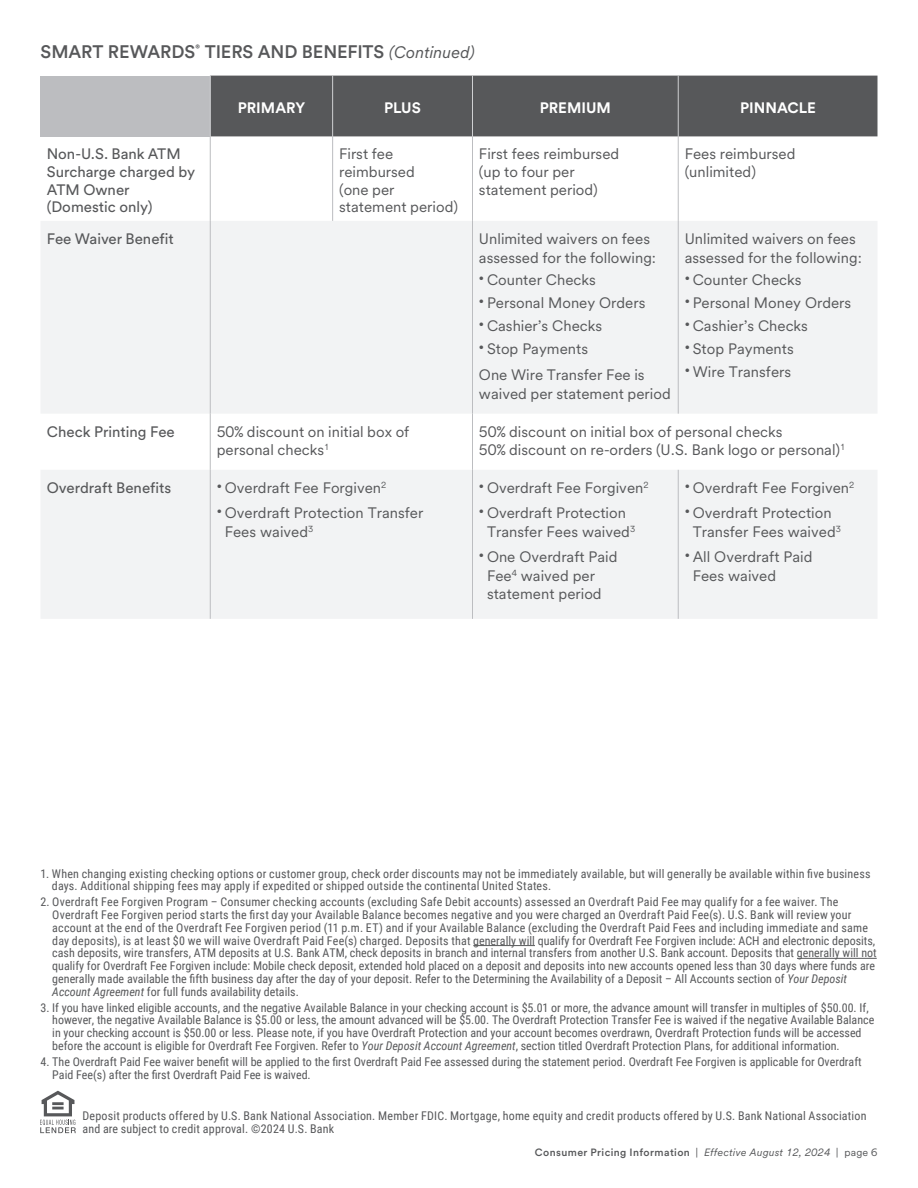
<style>
.page{position:relative;width:918px;height:1188px;background:#fff}
.page>*{position:absolute;margin:0;border:0;box-sizing:border-box;transform-origin:0 0}
.t1{font:500 18px "US Bank Circular";letter-spacing:-.005em;color:#57585a}
.t2{font:15px/18.8px "US Bank Circular";color:#57585a}
.t3{font:15px/17.7px "US Bank Circular";color:#57585a}
.t4{font:700 15px "US Bank Circular";color:#fff}
.t5{font:12px/12.8px "Roboto Condensed";color:#57585a}
.t6{font:500 10.5px "US Bank Circular";letter-spacing:.04em;color:#57585a}
.s1{font-weight:400;font-style:italic;font-size:16.5px}
.s2{font-style:italic}
.s3{font-weight:400}
.s4{font-weight:400;font-style:italic}
</style>
<div class="page">
<div style="left:40px;top:76px;width:170px;height:60px;background:#bcbdc0"></div>
<div style="left:211px;top:76px;width:667px;height:60px;background:#57585a"></div>
<svg style="left:41px;top:221px;width:836px;height:398px;fill:#f2f3f4"></svg>
<hr style="left:210px;top:136px;width:1px;height:85px;background:#bcbdc0">
<hr style="left:210px;top:221px;width:1px;height:193px;background:#bcbdc0">
<hr style="left:210px;top:414px;width:1px;height:56px;background:#bcbdc0">
<hr style="left:210px;top:470px;width:1px;height:149px;background:#bcbdc0">
<hr style="left:332px;top:136px;width:1px;height:85px;background:#bcbdc0">
<hr style="left:472px;top:136px;width:1px;height:85px;background:#bcbdc0">
<hr style="left:678px;top:136px;width:1px;height:85px;background:#bcbdc0">
<hr style="left:472px;top:221px;width:1px;height:193px;background:#bcbdc0">
<hr style="left:678px;top:221px;width:1px;height:193px;background:#bcbdc0">
<hr style="left:472px;top:414px;width:1px;height:56px;background:#bcbdc0">
<hr style="left:472px;top:470px;width:1px;height:149px;background:#bcbdc0">
<hr style="left:678px;top:470px;width:1px;height:149px;background:#bcbdc0">
<hr style="left:210px;top:76px;width:1px;height:60px;background:#cfd0d2">
<hr style="left:332px;top:76px;width:1px;height:60px;background:#cfd0d2">
<hr style="left:472px;top:76px;width:1px;height:60px;background:#cfd0d2">
<hr style="left:678px;top:76px;width:1px;height:60px;background:#cfd0d2">
<hr style="left:473px;top:945px;width:62px;height:1px;background:#57585a">
<hr style="left:797px;top:958px;width:80px;height:1px;background:#57585a">
<svg style="left:40px;top:1091px;width:36px;height:42px"></svg>
<h1 class="t1" style="left:40px;top:39px;width:436px">SMART REWARDS<sup>®</sup> TIERS AND BENEFITS <span class="s1">(Continued)</span></h1>
<p class="t4" style="left:238px;top:98px;width:69px">PRIMARY</p>
<p class="t4" style="left:384px;top:98px;width:38px">PLUS</p>
<p class="t4" style="left:540px;top:98px;width:73px">PREMIUM</p>
<p class="t4" style="left:740px;top:98px;width:77px">PINNACLE</p>
<p class="t3" style="left:47px;top:145px;width:150px">Non-U.S. Bank ATM<br>Surcharge charged by<br>ATM Owner (Domestic only)</p>
<p class="t2" style="left:339px;top:145px;width:120px;line-height:17.7px">First fee reimbursed<br>(one per statement period)</p>
<p class="t2" style="left:479px;top:145px;width:142px;line-height:17.7px">First fees reimbursed (up to four per statement period)</p>
<p class="t2" style="left:685px;top:145px;width:112px;line-height:17.7px">Fees reimbursed (unlimited)</p>
<p class="t3" style="left:47px;top:229px;width:128px">Fee Waiver Benefit</p>
<p class="t2" style="left:479px;top:229px;width:179px">Unlimited waivers on fees assessed for the following:</p>
<p class="t2" style="left:479px;top:269px;width:118px"><sup>•</sup> Counter Checks</p>
<p class="t2" style="left:479px;top:293px;width:168px"><sup>•</sup> Personal Money Orders</p>
<p class="t2" style="left:479px;top:316px;width:125px"><sup>•</sup> Cashier’s Checks</p>
<p class="t2" style="left:479px;top:339px;width:111px"><sup>•</sup> Stop Payments</p>
<p class="t2" style="left:479px;top:365px;width:193px">One Wire Transfer Fee is waived per statement period</p>
<p class="t2" style="left:685px;top:229px;width:179px">Unlimited waivers on fees assessed for the following:</p>
<p class="t2" style="left:685px;top:269px;width:118px"><sup>•</sup> Counter Checks</p>
<p class="t2" style="left:685px;top:293px;width:168px"><sup>•</sup> Personal Money Orders</p>
<p class="t2" style="left:685px;top:316px;width:125px"><sup>•</sup> Cashier’s Checks</p>
<p class="t2" style="left:685px;top:339px;width:111px"><sup>•</sup> Stop Payments</p>
<p class="t2" style="left:685px;top:362px;width:108px"><sup>•</sup> Wire Transfers</p>
<p class="t3" style="left:47px;top:422px;width:129px">Check Printing Fee</p>
<p class="t2" style="left:217px;top:421px;width:194px">50% discount on initial box of personal checks<sup>1</sup></p>
<p class="t2" style="left:479px;top:421px;width:368px">50% discount on initial box of personal checks<br>50% discount on re-orders (U.S. Bank logo or personal)<sup>1</sup></p>
<p class="t3" style="left:47px;top:478px;width:126px">Overdraft Benefits</p>
<p class="t2" style="left:217px;top:478px;width:171px"><sup>•</sup> Overdraft Fee Forgiven<sup>2</sup></p>
<p class="t2" style="left:225px;top:503px;width:200px;text-indent:-8px"><sup>•</sup> Overdraft Protection Transfer<br>Fees waived<sup>3</sup></p>
<p class="t2" style="left:479px;top:478px;width:171px"><sup>•</sup> Overdraft Fee Forgiven<sup>2</sup></p>
<p class="t2" style="left:487px;top:503px;width:150px;text-indent:-8px"><sup>•</sup> Overdraft Protection<br>Transfer Fees waived<sup>3</sup></p>
<p class="t2" style="left:487px;top:547px;width:132px;text-indent:-8px"><sup>•</sup> One Overdraft Paid<br>Fee<sup>4</sup> waived per statement period</p>
<p class="t2" style="left:685px;top:478px;width:171px"><sup>•</sup> Overdraft Fee Forgiven<sup>2</sup></p>
<p class="t2" style="left:693px;top:503px;width:150px;text-indent:-8px"><sup>•</sup> Overdraft Protection<br>Transfer Fees waived<sup>3</sup></p>
<p class="t2" style="left:693px;top:547px;width:121px;text-indent:-8px"><sup>•</sup> All Overdraft Paid<br>Fees waived</p>
<p class="t5" style="left:52px;top:867px;width:820px;text-indent:-11px">1. When changing existing checking options or customer group, check order discounts may not be immediately available, but will generally be available within five business days. Additional shipping fees may apply if expedited or shipped outside the continental United States.</p>
<p class="t5" style="left:52px;top:895px;width:826px;text-indent:-12px">2. Overdraft Fee Forgiven Program – Consumer checking accounts (excluding Safe Debit accounts) assessed an Overdraft Paid Fee may qualify for a fee waiver. The Overdraft Fee Forgiven period starts the first day your Available Balance becomes negative and you were charged an Overdraft Paid Fee(s). U.S. Bank will review your account at the end of the Overdraft Fee Forgiven period (11 p.m. ET) and if your Available Balance (excluding the Overdraft Paid Fees and including immediate and same day deposits), is at least $0 we will waive Overdraft Paid Fee(s) charged. Deposits that generally will qualify for Overdraft Fee Forgiven include: ACH and electronic deposits, cash deposits, wire transfers, ATM deposits at U.S. Bank ATM, check deposits in branch and internal transfers from another U.S. Bank account. Deposits that generally will not qualify for Overdraft Fee Forgiven include: Mobile check deposit, extended hold placed on a deposit and deposits into new accounts opened less than 30 days where funds are generally made available the fifth business day after the day of your deposit. Refer to the Determining the Availability of a Deposit – All Accounts section of <span class="s2">Your Deposit Account Agreement</span> for full funds availability details.</p>
<p class="t5" style="left:52px;top:1001px;width:823px;text-indent:-12px">3. If you have linked eligible accounts, and the negative Available Balance in your checking account is $5.01 or more, the advance amount will transfer in multiples of $50.00. If, however, the negative Available Balance is $5.00 or less, the amount advanced will be $5.00. The Overdraft Protection Transfer Fee is waived if the negative Available Balance in your checking account is $50.00 or less. Please note, if you have Overdraft Protection and your account becomes overdrawn, Overdraft Protection funds will be accessed before the account is eligible for Overdraft Fee Forgiven. Refer to <span class="s2">Your Deposit Account Agreement</span>, section titled Overdraft Protection Plans, for additional information.</p>
<p class="t5" style="left:52px;top:1055px;width:811px;text-indent:-12px">4. The Overdraft Paid Fee waiver benefit will be applied to the first Overdraft Paid Fee assessed during the statement period. Overdraft Fee Forgiven is applicable for Overdraft<br>Paid Fee(s) after the first Overdraft Paid Fee is waived.</p>
<p class="t5" style="left:82px;top:1109px;width:786px">Deposit products offered by U.S. Bank National Association. Member FDIC. Mortgage, home equity and credit products offered by U.S. Bank National Association and are subject to credit approval. ©2024 U.S. Bank</p>
<p class="t6" style="left:535px;top:1145px;width:344px">Consumer Pricing Information <span class="s3">|</span> <span class="s4">Effective August 12, 2024</span> <span class="s3">| page 6</span></p>
</div>
